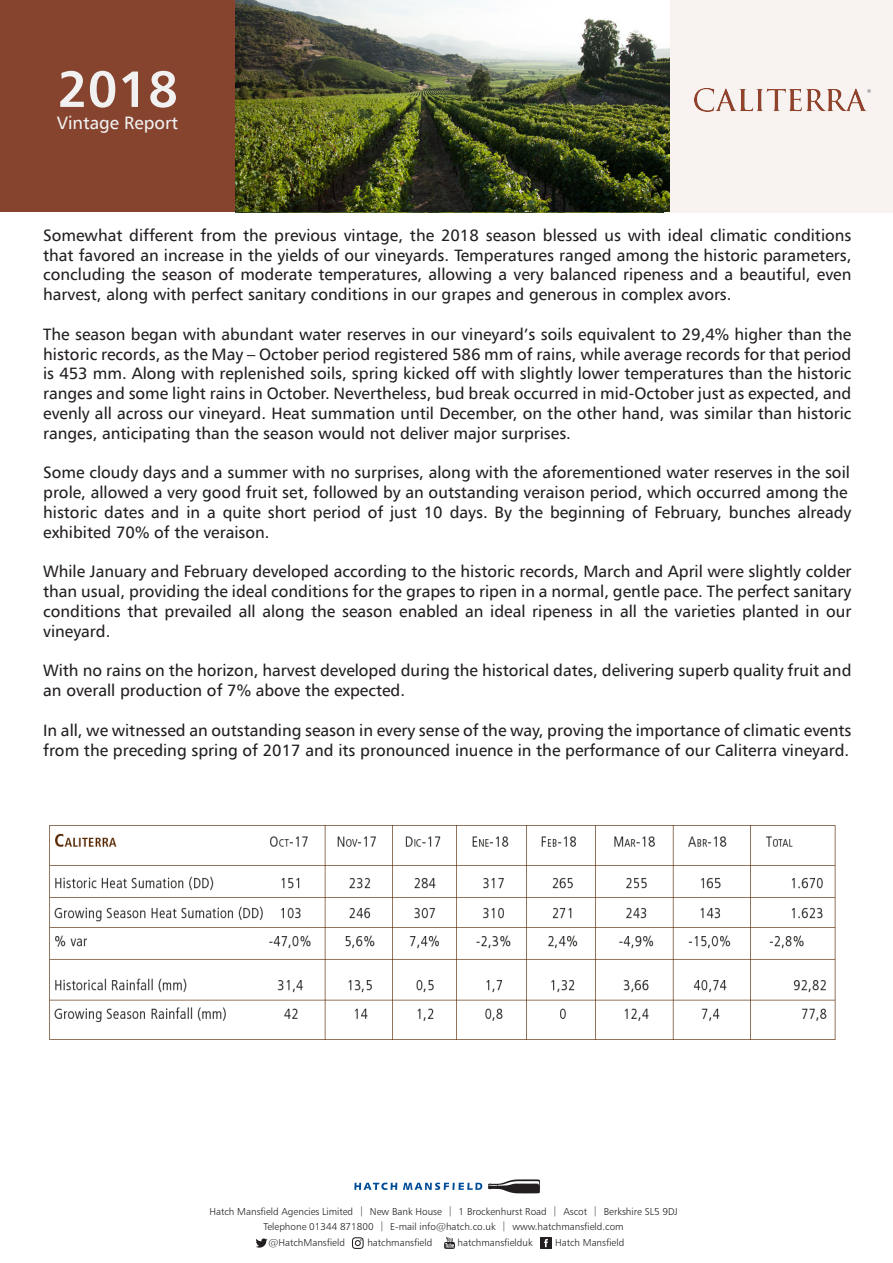
<style>
.page{position:relative;width:893px;height:1263px;background:#fff}
.page>*{position:absolute;margin:0;border:0;box-sizing:border-box;transform-origin:0 0}
.t1{font:700 51px "Humanist 777 BT";color:#f1f1f1}
.t2{font:18px "Humanist 777 BT";color:#f1f1f1}
.t3{font:16.5px/19.8px "Humanist 777 BT";color:#231f20}
.t4{font:10.05px/14.7px "Humanist 777 BT Light B";color:#231f20;text-align:center}
</style>
<div class="page">
<div style="left:0;top:0;width:236px;height:211px;background:#86432e"></div>
<div style="left:664px;top:0;width:229px;height:212px;background:#f8f3f0"></div>
<img style="left:236px;top:0;width:433px;height:211px">
<svg style="left:488px;top:1179px;width:52px;height:14px"></svg>
<svg style="left:403px;top:1182px;width:79px;height:8px"></svg>
<svg style="left:354px;top:1182px;width:43px;height:8px"></svg>
<svg style="left:256px;top:1238px;width:11px;height:10px"></svg>
<svg style="left:352px;top:1237px;width:12px;height:12px"></svg>
<svg style="left:444px;top:1237px;width:11px;height:12px"></svg>
<svg style="left:540px;top:1237px;width:12px;height:12px"></svg>
<img style="left:695px;top:89px;width:175px;height:22px">
<img style="left:49px;top:825px;width:787px;height:215px">
<p class="t1" style="left:57px;top:57px;width:122px">2018</p>
<p class="t2" style="left:57px;top:111px;width:123px">Vintage Report</p>
<p class="t3" style="left:43px;top:225px;width:810px;text-align:justify">Somewhat different from the previous vintage, the 2018 season blessed us with ideal climatic conditions that favored an increase in the yields of our vineyards. Temperatures ranged among the historic parameters, concluding the season of moderate temperatures, allowing a very balanced ripeness and a beautiful, even harvest, along with perfect sanitary conditions in our grapes and generous in complex avors.</p>
<p class="t3" style="left:43px;top:324px;width:810px;text-align:justify">The season began with abundant water reserves in our vineyard’s soils equivalent to 29,4% higher than the historic records, as the May – October period registered 586 mm of rains, while average records for that period is 453 mm. Along with replenished soils, spring kicked off with slightly lower temperatures than the historic ranges and some light rains in October. Nevertheless, bud break occurred in mid-October just as expected, and evenly all across our vineyard. Heat summation until December, on the other hand, was similar than historic ranges, anticipating than the season would not deliver major surprises.</p>
<p class="t3" style="left:43px;top:462px;width:808px">Some cloudy days and a summer with no surprises, along with the aforementioned water reserves in the soil</p>
<p class="t3" style="left:43px;top:482px;width:806px">prole, allowed a very good fruit set, followed by an outstanding veraison period, which occurred among the</p>
<p class="t3" style="left:43px;top:502px;width:810px">historic dates and in a quite short period of just 10 days. By the beginning of February, bunches already exhibited 70% of the veraison.</p>
<p class="t3" style="left:43px;top:561px;width:810px">While January and February developed according to the historic records, March and April were slightly colder than usual, providing the ideal conditions for the grapes to ripen in a normal, gentle pace. The perfect sanitary</p>
<p class="t3" style="left:43px;top:601px;width:810px">conditions that prevailed all along the season enabled an ideal ripeness in all the varieties planted in our vineyard.</p>
<p class="t3" style="left:43px;top:660px;width:810px">With no rains on the horizon, harvest developed during the historical dates, delivering superb quality fruit and an overall production of 7% above the expected.</p>
<p class="t3" style="left:43px;top:720px;width:810px">In all, we witnessed an outstanding season in every sense of the way, proving the importance of climatic events from the preceding spring of 2017 and its pronounced inuence in the performance of our Caliterra vineyard.</p>
<p class="t4" style="left:209px;top:1204px;width:470px">Hatch Mansfield Agencies Limited | New Bank House | 1 Brockenhurst Road | Ascot | Berkshire SL5 9DJ<br>Telephone 01344 871800 | E-mail info@hatch.co.uk | www.hatchmansfield.com</p>
<p class="t4" style="left:269px;top:1235px;width:78px">@HatchMansfield</p>
<p class="t4" style="left:367px;top:1235px;width:66px">hatchmansfield</p>
<p class="t4" style="left:457px;top:1235px;width:77px">hatchmansfielduk</p>
<p class="t4" style="left:555px;top:1235px;width:71px">Hatch Mansfield</p>
</div>
